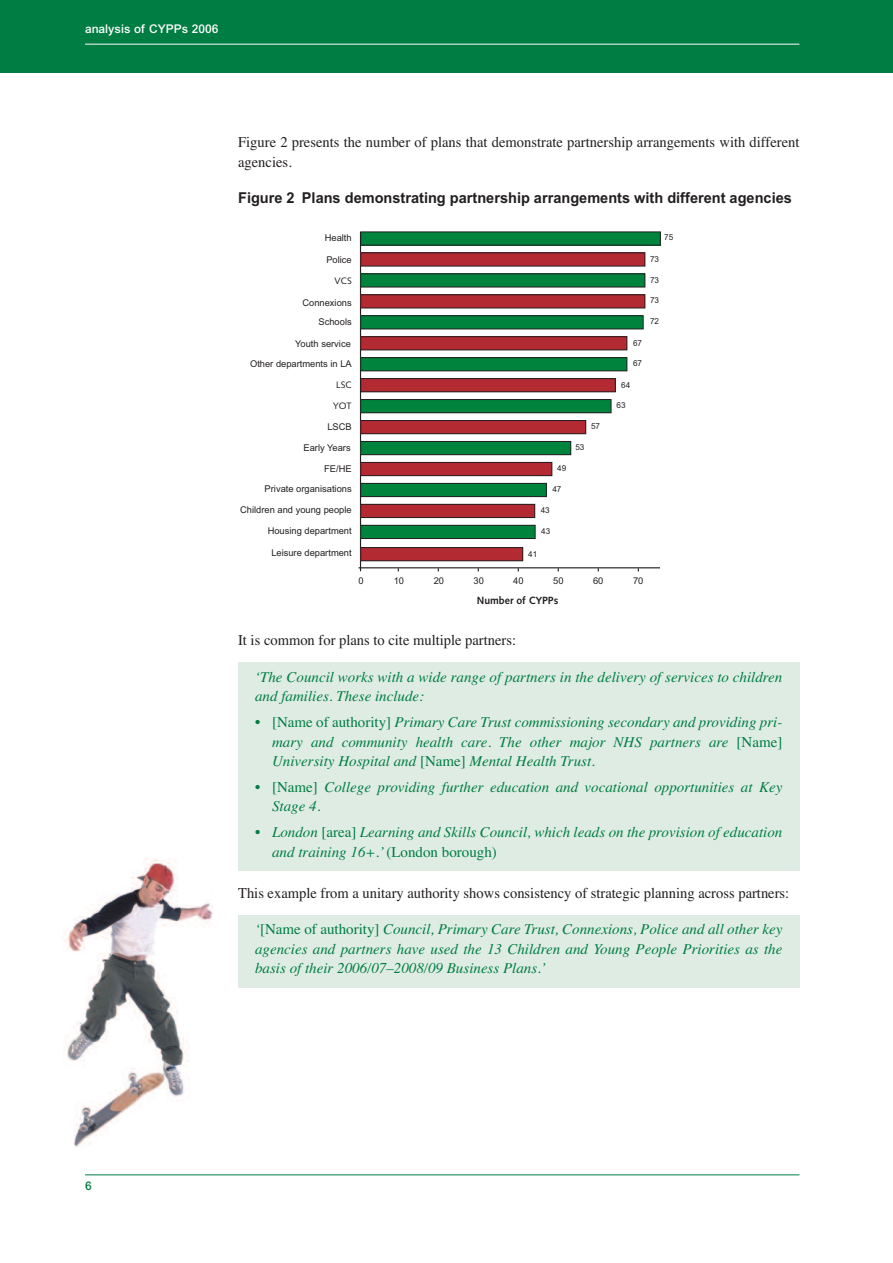
<style>
.page{position:relative;width:893px;height:1263px;background:#fff}
.page>*{position:absolute;margin:0;border:0;box-sizing:border-box;transform-origin:0 0}
.t1{font:italic 15px/19.5px "Times";color:#007d43}
.t2{font:15px/19.5px "Times";color:#231f20}
.t3{font:700 15px "Arial";color:#231f20}
.t4{font:500 12px "Arial";color:#fff}
.t5{font:500 12px "Arial";color:#007d43}
.t6{font:700 10.5px "Syntax";color:#231f20}
.t7{font:9.3px/20px "Arial";color:#231f20;text-align:right}
.t8{font:9.3px "Syntax";color:#231f20}
.t9{font:8.1px "Arial";color:#231f20}
.s1{font-style:normal}
</style>
<div class="page">
<div style="left:238px;top:915px;width:561px;height:72px;background:#dfece3"></div>
<div style="left:238px;top:662px;width:561px;height:208px;background:#dfece3"></div>
<div style="left:0;top:0;width:893px;height:72px;background:#007d43"></div>
<hr style="left:85px;top:1174px;width:714px;height:1px;background:#007d43">
<hr style="left:85px;top:44px;width:714px;height:1px;background:#fff">
<img style="left:64px;top:859px;width:149px;height:288px">
<hr style="left:359px;top:567px;width:301px;height:1px;background:#231f20">
<hr style="left:360px;top:232px;width:1px;height:339px;background:#231f20">
<div style="left:361px;top:548px;width:162px;height:13px;background:#b32a33"></div>
<div style="left:360px;top:547px;width:163px;height:14px;border:1px solid #231f20"></div>
<div style="left:361px;top:525px;width:174px;height:13px;background:#00843d"></div>
<div style="left:360px;top:525px;width:176px;height:14px;border:1px solid #231f20"></div>
<div style="left:361px;top:504px;width:174px;height:14px;background:#b32a33"></div>
<div style="left:360px;top:504px;width:175px;height:14px;border:1px solid #231f20"></div>
<div style="left:361px;top:483px;width:185px;height:14px;background:#00843d"></div>
<div style="left:360px;top:483px;width:187px;height:14px;border:1px solid #231f20"></div>
<div style="left:361px;top:462px;width:191px;height:14px;background:#b32a33"></div>
<div style="left:360px;top:462px;width:192px;height:14px;border:1px solid #231f20"></div>
<div style="left:361px;top:441px;width:210px;height:14px;background:#00843d"></div>
<div style="left:360px;top:441px;width:211px;height:14px;border:1px solid #231f20"></div>
<div style="left:361px;top:420px;width:225px;height:14px;background:#b32a33"></div>
<div style="left:360px;top:420px;width:226px;height:14px;border:1px solid #231f20"></div>
<div style="left:361px;top:400px;width:250px;height:13px;background:#00843d"></div>
<div style="left:360px;top:399px;width:251px;height:14px;border:1px solid #231f20"></div>
<div style="left:361px;top:379px;width:254px;height:13px;background:#b32a33"></div>
<div style="left:360px;top:378px;width:256px;height:14px;border:1px solid #231f20"></div>
<div style="left:361px;top:358px;width:266px;height:13px;background:#00843d"></div>
<div style="left:360px;top:357px;width:267px;height:14px;border:1px solid #231f20"></div>
<div style="left:361px;top:337px;width:266px;height:13px;background:#b32a33"></div>
<div style="left:360px;top:336px;width:267px;height:14px;border:1px solid #231f20"></div>
<div style="left:361px;top:316px;width:282px;height:13px;background:#00843d"></div>
<div style="left:360px;top:315px;width:284px;height:14px;border:1px solid #231f20"></div>
<div style="left:361px;top:295px;width:284px;height:13px;background:#b32a33"></div>
<div style="left:360px;top:294px;width:285px;height:14px;border:1px solid #231f20"></div>
<div style="left:361px;top:274px;width:284px;height:13px;background:#00843d"></div>
<div style="left:360px;top:273px;width:285px;height:14px;border:1px solid #231f20"></div>
<div style="left:361px;top:253px;width:284px;height:13px;background:#b32a33"></div>
<div style="left:360px;top:252px;width:285px;height:14px;border:1px solid #231f20"></div>
<div style="left:361px;top:232px;width:299px;height:13px;background:#00843d"></div>
<div style="left:360px;top:231px;width:301px;height:15px;border:1px solid #231f20"></div>
<p class="t4" style="left:85px;top:25px;width:135px">analysis of CYPPs 2006</p>
<p class="t2" style="left:238px;top:132px;width:563px">Figure 2 presents the number of plans that demonstrate partnership arrangements with different agencies.</p>
<p class="t3" style="left:238px;top:189px;width:555px">Figure 2 Plans demonstrating partnership arrangements with different agencies</p>
<p class="t7" style="left:325px;top:228px;width:28px">Health</p>
<p class="t7" style="left:326px;top:249px;width:27px">Police</p>
<p class="t8" style="left:335px;top:277px;width:19px">VCS</p>
<p class="t7" style="left:302px;top:293px;width:51px;line-height:19.5px">Connexions<br>Schools</p>
<p class="t7" style="left:250px;top:333px;width:103px">Youth service<br>Other departments in LA</p>
<p class="t8" style="left:336px;top:381px;width:17px">LSC</p>
<p class="t8" style="left:333px;top:402px;width:20px">YOT</p>
<p class="t7" style="left:327px;top:417px;width:26px">LSCB</p>
<p class="t7" style="left:304px;top:438px;width:49px">Early Years</p>
<p class="t7" style="left:265px;top:459px;width:89px">FE/HE<br>Private organisations</p>
<p class="t7" style="left:240px;top:500px;width:113px">Children and young people</p>
<p class="t7" style="left:268px;top:521px;width:86px">Housing department</p>
<p class="t7" style="left:271px;top:543px;width:82px">Leisure department</p>
<p class="t9" style="left:557px;top:464px;width:11px">49</p>
<p class="t9" style="left:552px;top:485px;width:11px">47</p>
<p class="t9" style="left:541px;top:506px;width:11px">43</p>
<p class="t9" style="left:541px;top:526px;width:11px">43</p>
<p class="t9" style="left:528px;top:549px;width:11px">41</p>
<p class="t9" style="left:591px;top:422px;width:11px">57</p>
<p class="t9" style="left:575px;top:443px;width:11px">53</p>
<p class="t9" style="left:633px;top:338px;width:11px">67</p>
<p class="t9" style="left:633px;top:359px;width:11px">67</p>
<p class="t9" style="left:621px;top:380px;width:11px">64</p>
<p class="t9" style="left:616px;top:401px;width:11px">63</p>
<p class="t9" style="left:664px;top:233px;width:11px">75</p>
<p class="t9" style="left:650px;top:255px;width:11px">73</p>
<p class="t9" style="left:650px;top:275px;width:11px">73</p>
<p class="t9" style="left:650px;top:296px;width:11px">73</p>
<p class="t9" style="left:650px;top:317px;width:11px">72</p>
<p class="t7" style="left:359px;top:571px;width:7px">0</p>
<p class="t7" style="left:394px;top:570px;width:12px">10</p>
<p class="t7" style="left:434px;top:570px;width:12px">20</p>
<p class="t7" style="left:474px;top:570px;width:12px">30</p>
<p class="t7" style="left:513px;top:571px;width:12px">40</p>
<p class="t7" style="left:553px;top:571px;width:12px">50</p>
<p class="t7" style="left:593px;top:571px;width:12px">60</p>
<p class="t7" style="left:633px;top:571px;width:12px">70</p>
<p class="t6" style="left:477px;top:596px;width:83px">Number of CYPPs</p>
<p class="t2" style="left:238px;top:630px;width:280px">It is common for plans to cite multiple partners:</p>
<p class="t1" style="left:255px;top:667px;width:529px">‘The Council works with a wide range of partners in the delivery of services to children and families. These include:</p>
<p class="t1" style="left:272px;top:712px;width:512px;text-align:justify;text-indent:-17px">• <span class="s1">[Name of authority]</span> Primary Care Trust commissioning secondary and providing pri&shy;mary and community health care. The other major NHS partners are <span class="s1">[Name] </span>University Hospital and <span class="s1">[Name]</span> Mental Health Trust.</p>
<p class="t1" style="left:272px;top:777px;width:512px;text-indent:-17px">• <span class="s1">[Name]</span> College providing further education and vocational opportunities at Key<br>Stage 4.</p>
<p class="t1" style="left:272px;top:822px;width:512px;text-indent:-17px">• London <span class="s1">[area]</span> Learning and Skills Council, which leads on the provision of education and training 16+.’<span class="s1">(London borough)</span></p>
<p class="t2" style="left:238px;top:883px;width:553px">This example from a unitary authority shows consistency of strategic planning across partners:</p>
<p class="t1" style="left:255px;top:919px;width:529px;text-align:justify">‘<span class="s1">[Name of authority]</span> Council, Primary Care Trust, Connexions, Police and all other key agencies and partners have used the 13 Children and Young People Priorities as the basis of their 2006/07–2008/09 Business Plans.’</p>
<p class="t5" style="left:85px;top:1181px;width:8px">6</p>
</div>
